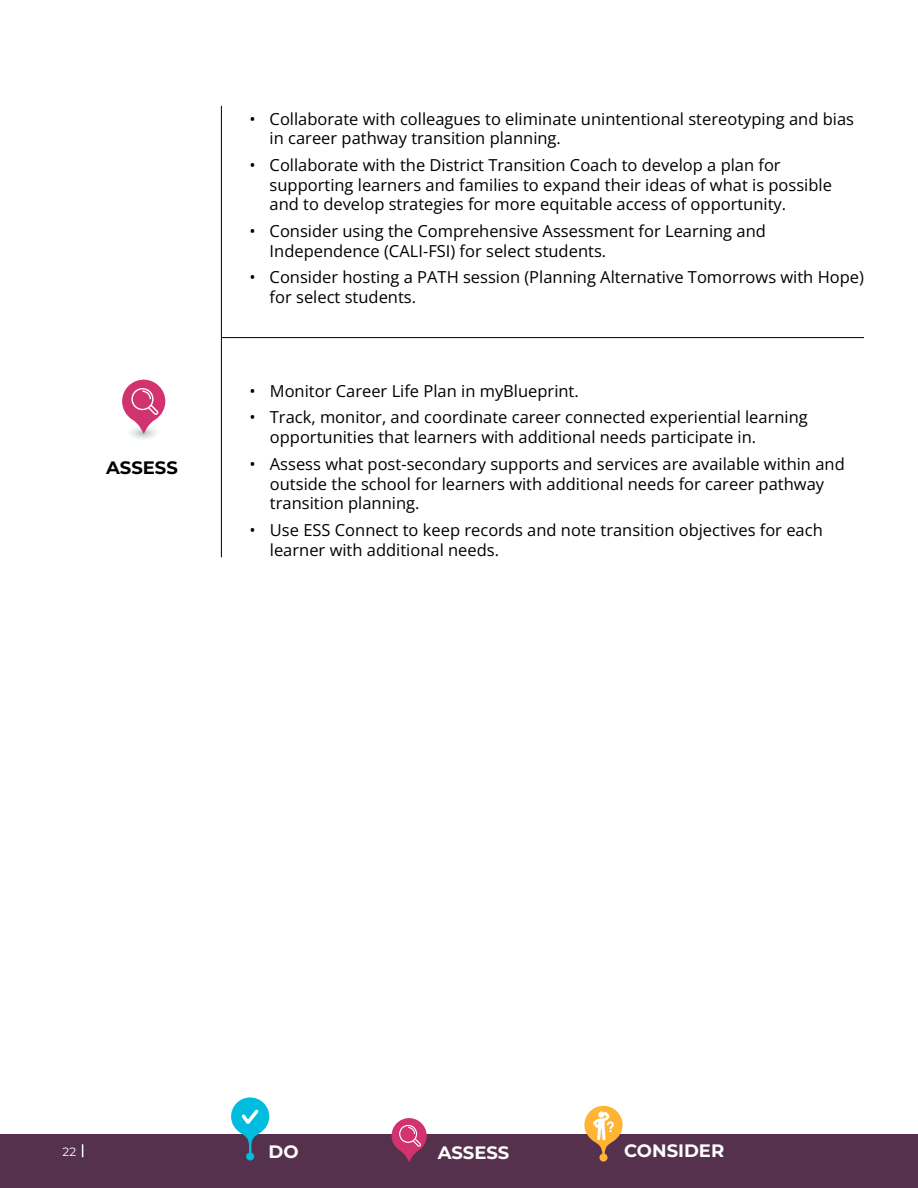
<style>
.page{position:relative;width:918px;height:1188px;background:#fff}
.page>*{position:absolute;margin:0;border:0;box-sizing:border-box;transform-origin:0 0}
.t1{font:700 18px "Montserrat";color:#fff}
.t2{font:700 18px "Montserrat";color:#000}
.t3{font:16.5px/19.8px "Open Sans";color:#000}
.t4{font:12px "Montserrat";color:#fff}
</style>
<div class="page">
<div style="left:0;top:1134px;width:918px;height:54px;background:#55314d"></div>
<svg style="left:231px;top:1097px;width:38px;height:64px"></svg>
<svg style="left:392px;top:1118px;width:35px;height:44px"></svg>
<svg style="left:584px;top:1106px;width:39px;height:56px"></svg>
<svg style="left:82px;top:1144px;width:1px;height:13px"></svg>
<hr style="left:221px;top:106px;width:1px;height:451px;background:#000">
<svg style="left:122px;top:379px;width:44px;height:60px"></svg>
<hr style="left:221px;top:337px;width:643px;height:1px;background:#000">
<p class="t2" style="left:106px;top:455px;width:73px">ASSESS</p>
<p class="t3" style="left:270px;top:108px;width:586px;text-indent:-20px">• Collaborate with colleagues to eliminate unintentional stereotyping and bias in career pathway transition planning.</p>
<p class="t3" style="left:270px;top:155px;width:564px;text-indent:-20px">• Collaborate with the District Transition Coach to develop a plan for supporting learners and families to expand their ideas of what is possible and to develop strategies for more equitable access of opportunity.</p>
<p class="t3" style="left:270px;top:221px;width:498px;text-indent:-20px">• Consider using the Comprehensive Assessment for Learning and<br>Independence (CALI-FSI) for select students.</p>
<p class="t3" style="left:270px;top:267px;width:596px;text-indent:-20px">• Consider hosting a PATH session (Planning Alternative Tomorrows with Hope) for select students.</p>
<p class="t3" style="left:250px;top:381px;width:331px">• Monitor Career Life Plan in myBlueprint.</p>
<p class="t3" style="left:270px;top:407px;width:539px;text-indent:-20px">• Track, monitor, and coordinate career connected experiential learning opportunities that learners with additional needs participate in.</p>
<p class="t3" style="left:270px;top:454px;width:576px;text-indent:-20px">• Assess what post-secondary supports and services are available within and outside the school for learners with additional needs for career pathway transition planning.</p>
<p class="t3" style="left:270px;top:520px;width:554px;text-indent:-20px">• Use ESS Connect to keep records and note transition objectives for each learner with additional needs.</p>
<p class="t4" style="left:63px;top:1143px;width:15px">22</p>
<p class="t1" style="left:269px;top:1139px;width:32px">DO</p>
<p class="t1" style="left:438px;top:1139px;width:73px">ASSESS</p>
<p class="t1" style="left:624px;top:1138px;width:102px">CONSIDER</p>
</div>
